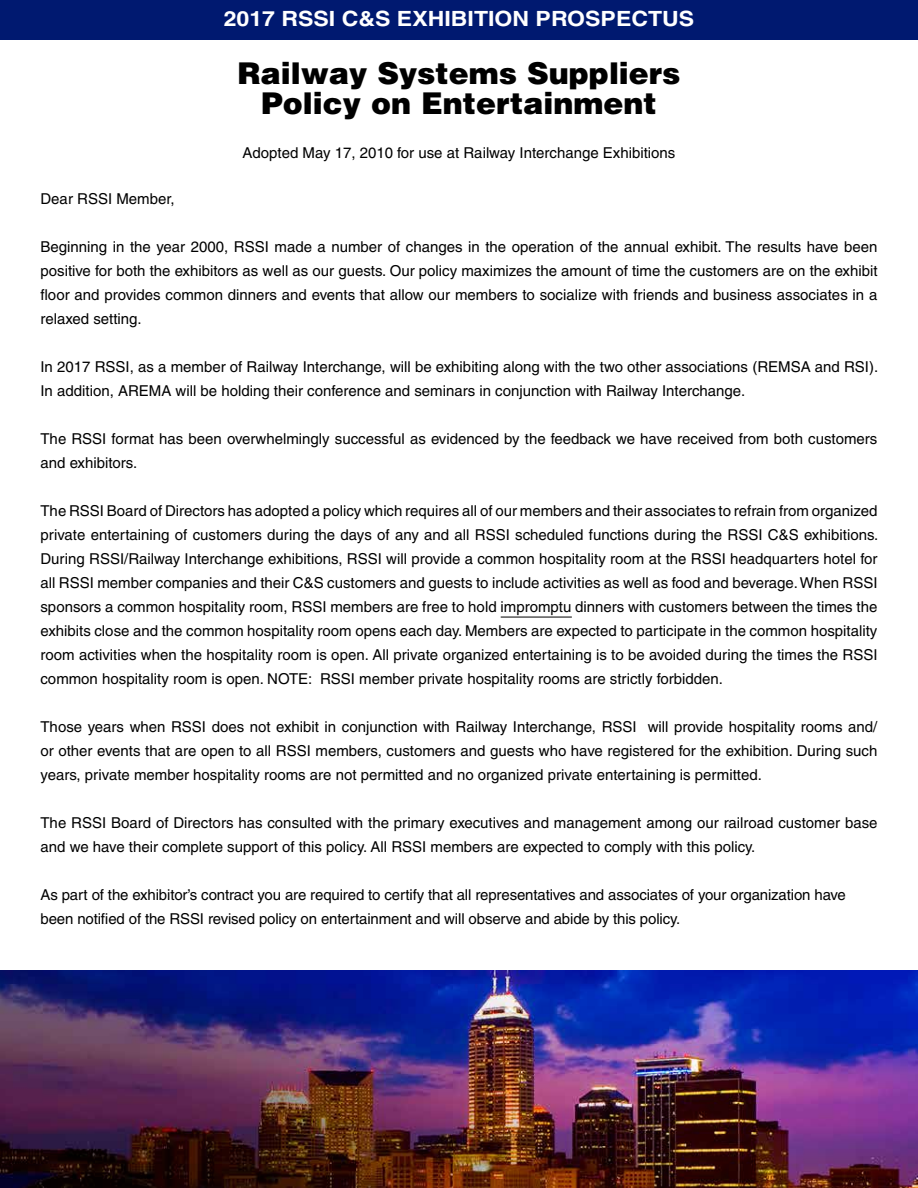
<style>
.page{position:relative;width:918px;height:1188px;background:#fff}
.page>*{position:absolute;margin:0;border:0;box-sizing:border-box;transform-origin:0 0}
.t1{font:900 30px/30px "Helvetica";color:#000;text-align:center}
.t2{font:700 21px "Helvetica";color:#fff;scale:1.1 1}
.t3{font:15px/24px "Helvetica";color:#000}
</style>
<div class="page">
<img style="left:0;top:971px;width:918px;height:217px">
<div style="left:0;top:0;width:918px;height:40px;background:#001970"></div>
<hr style="left:501px;top:617px;width:71px;height:1px;background:#000">
<h2 class="t2" style="left:224px;top:6px;width:429px">2017 RSSI C&amp;S EXHIBITION PROSPECTUS</h2>
<h1 class="t1" style="left:237px;top:58px;width:445px">Railway Systems Suppliers<br>Policy on Entertainment</h1>
<p class="t3" style="left:243px;top:141px;width:434px">Adopted May 17, 2010 for use at Railway Interchange Exhibitions</p>
<p class="t3" style="left:40px;top:187px;width:136px">Dear RSSI Member,</p>
<p class="t3" style="left:40px;top:235px;width:839px;text-align:justify">Beginning in the year 2000, RSSI made a number of changes in the operation of the annual exhibit. The results have been positive for both the exhibitors as well as our guests. Our policy maximizes the amount of time the customers are on the exhibit floor and provides common dinners and events that allow our members to socialize with friends and business associates in a relaxed setting.</p>
<p class="t3" style="left:40px;top:355px;width:839px">In 2017 RSSI, as a member of Railway Interchange, will be exhibiting along with the two other associations (REMSA and RSI).<br>In addition, AREMA will be holding their conference and seminars in conjunction with Railway Interchange.</p>
<p class="t3" style="left:40px;top:427px;width:838px">The RSSI format has been overwhelmingly successful as evidenced by the feedback we have received from both customers and exhibitors.</p>
<p class="t3" style="left:40px;top:499px;width:839px;text-align:justify">The RSSI Board of Directors has adopted a policy which requires all of our members and their associates to refrain from organized private entertaining of customers during the days of any and all RSSI scheduled functions during the RSSI C&amp;S exhibitions.<br>During RSSI/Railway Interchange exhibitions, RSSI will provide a common hospitality room at the RSSI headquarters hotel for all RSSI member companies and their C&amp;S customers and guests to include activities as well as food and beverage. When RSSI sponsors a common hospitality room, RSSI members are free to hold impromptu dinners with customers between the times the exhibits close and the common hospitality room opens each day. Members are expected to participate in the common hospitality room activities when the hospitality room is open. All private organized entertaining is to be avoided during the times the RSSI common hospitality room is open. NOTE: RSSI member private hospitality rooms are strictly forbidden.</p>
<p class="t3" style="left:40px;top:715px;width:838px;text-align:justify">Those years when RSSI does not exhibit in conjunction with Railway Interchange, RSSI will provide hospitality rooms and/ or other events that are open to all RSSI members, customers and guests who have registered for the exhibition. During such years, private member hospitality rooms are not permitted and no organized private entertaining is permitted.</p>
<p class="t3" style="left:40px;top:811px;width:839px">The RSSI Board of Directors has consulted with the primary executives and management among our railroad customer base and we have their complete support of this policy. All RSSI members are expected to comply with this policy.</p>
<p class="t3" style="left:40px;top:883px;width:807px">As part of the exhibitor’s contract you are required to certify that all representatives and associates of your organization have been notified of the RSSI revised policy on entertainment and will observe and abide by this policy.</p>
</div>
